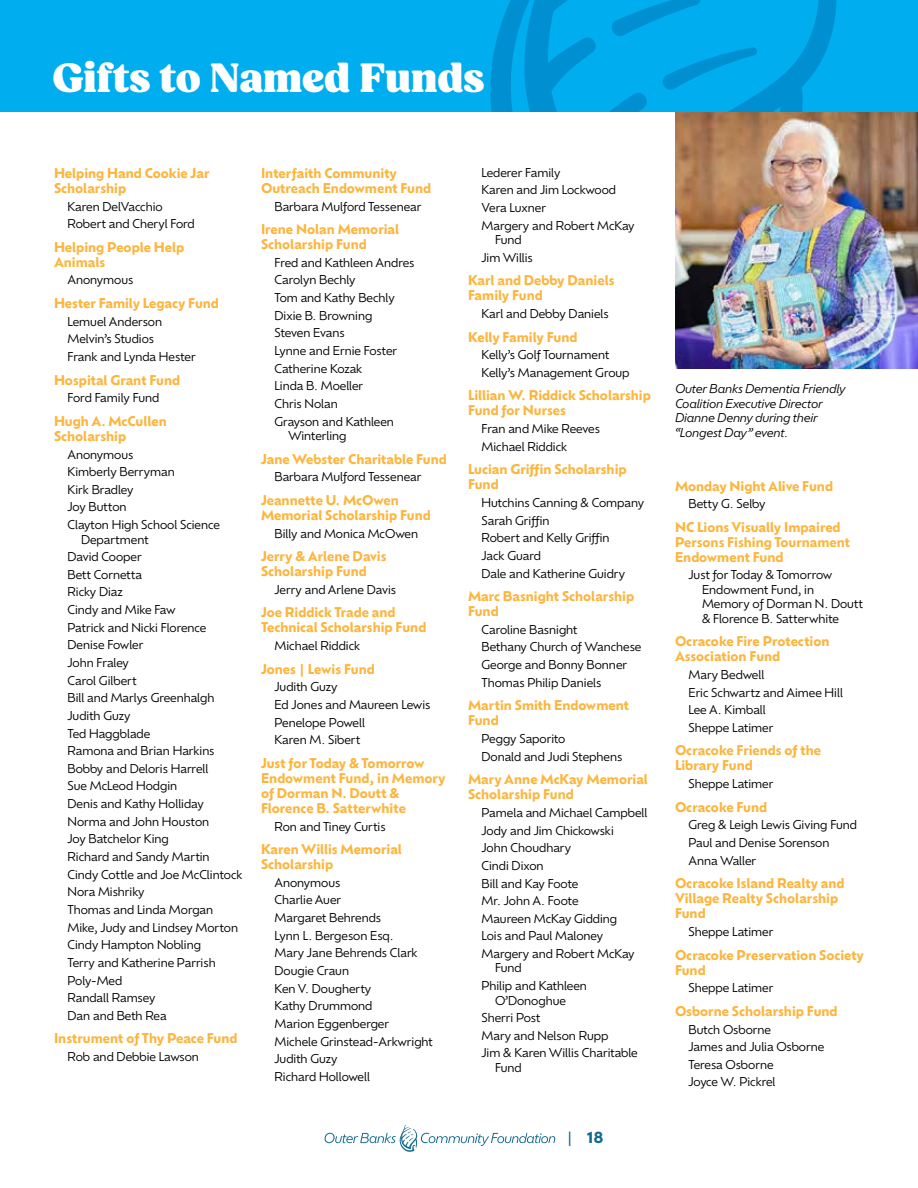
<style>
.page{position:relative;width:918px;height:1188px;background:#fff}
.page>*{position:absolute;margin:0;border:0;box-sizing:border-box;transform-origin:0 0}
.t1{font:900 42px "Fields";color:#fff}
.t2{font:700 15px "Ofelia Display";color:#146b92}
.t3{font:700 13.2px/15px "Ofelia Display";color:#fcb53d}
.t4{font:12px/17.7px "Ofelia Display";color:#000}
.t5{font:italic 12px/14.4px "Ofelia Display";color:#000}
.s1{font-weight:400}
</style>
<div class="page">
<svg style="left:325px;top:1125px;width:231px;height:27px"></svg>
<img style="left:675px;top:111px;width:243px;height:258px">
<div style="left:0;top:0;width:918px;height:111px;background:#00aeef"></div>
<svg style="left:490px;top:0;width:347px;height:111px"></svg>
<h1 class="t1" style="left:52px;top:53px;width:433px">Gifts to Named Funds</h1>
<p class="t3" style="left:54px;top:165px;width:157px">Helping Hand Cookie Jar<br>Scholarship</p>
<p class="t4" style="left:68px;top:197px;width:129px">Karen DelVacchio<br>Robert and Cheryl Ford</p>
<p class="t3" style="left:54px;top:239px;width:132px">Helping People Help<br>Animals</p>
<p class="t4" style="left:68px;top:270px;width:67px">Anonymous</p>
<p class="t3" style="left:54px;top:295px;width:166px">Hester Family Legacy Fund</p>
<p class="t4" style="left:68px;top:312px;width:130px">Lemuel Anderson<br>Melvin’s Studios<br>Frank and Lynda Hester</p>
<p class="t3" style="left:54px;top:372px;width:128px">Hospital Grant Fund</p>
<p class="t4" style="left:68px;top:388px;width:93px">Ford Family Fund</p>
<p class="t3" style="left:54px;top:413px;width:114px">Hugh A. McCullen<br>Scholarship</p>
<p class="t4" style="left:68px;top:445px;width:154px">Anonymous<br>Kimberly Berryman<br>Kirk Bradley<br>Joy Button<br>Clayton High School Science</p>
<p class="t4" style="left:68px;top:530px;width:177px;text-indent:14px">Department<br>David Cooper<br>Bett Cornetta<br>Ricky Diaz<br>Cindy and Mike Faw<br>Patrick and Nicki Florence<br>Denise Fowler<br>John Fraley<br>Carol Gilbert<br>Bill and Marlys Greenhalgh<br>Judith Guzy<br>Ted Haggblade<br>Ramona and Brian Harkins<br>Bobby and Deloris Harrell<br>Sue McLeod Hodgin<br>Denis and Kathy Holliday<br>Norma and John Houston<br>Joy Batchelor King<br>Richard and Sandy Martin<br>Cindy Cottle and Joe McClintock<br>Nora Mishriky<br>Thomas and Linda Morgan<br>Mike, Judy and Lindsey Morton<br>Cindy Hampton Nobling<br>Terry and Katherine Parrish<br>Poly-Med<br>Randall Ramsey<br>Dan and Beth Rea</p>
<p class="t3" style="left:54px;top:1030px;width:185px">Instrument of Thy Peace Fund</p>
<p class="t4" style="left:68px;top:1047px;width:133px">Rob and Debbie Lawson</p>
<p class="t3" style="left:261px;top:165px;width:172px">Interfaith Community<br>Outreach Endowment Fund</p>
<p class="t4" style="left:274px;top:197px;width:148px">Barbara Mulford Tessenear</p>
<p class="t3" style="left:261px;top:221px;width:140px">Irene Nolan Memorial<br>Scholarship Fund</p>
<p class="t4" style="left:274px;top:253px;width:141px">Fred and Kathleen Andres<br>Carolyn Bechly<br>Tom and Kathy Bechly<br>Dixie B. Browning<br>Steven Evans<br>Lynne and Ernie Foster<br>Catherine Kozak<br>Linda B. Moeller<br>Chris Nolan<br>Grayson and Kathleen</p>
<p class="t4" style="left:288px;top:426px;width:60px">Winterling</p>
<p class="t3" style="left:261px;top:451px;width:187px">Jane Webster Charitable Fund</p>
<p class="t4" style="left:274px;top:467px;width:148px">Barbara Mulford Tessenear</p>
<p class="t3" style="left:261px;top:492px;width:171px">Jeannette U. McOwen<br>Memorial Scholarship Fund</p>
<p class="t4" style="left:274px;top:524px;width:145px">Billy and Monica McOwen</p>
<p class="t3" style="left:261px;top:548px;width:127px">Jerry &amp; Arlene Davis<br>Scholarship Fund</p>
<p class="t4" style="left:274px;top:580px;width:123px">Jerry and Arlene Davis</p>
<p class="t3" style="left:261px;top:604px;width:167px">Joe Riddick Trade and<br>Technical Scholarship Fund</p>
<p class="t4" style="left:274px;top:636px;width:87px">Michael Riddick</p>
<p class="t3" style="left:261px;top:661px;width:115px">Jones | Lewis Fund</p>
<p class="t4" style="left:274px;top:677px;width:158px">Judith Guzy<br>Ed Jones and Maureen Lewis<br>Penelope Powell<br>Karen M. Sibert</p>
<p class="t3" style="left:261px;top:755px;width:186px">Just for Today &amp; Tomorrow<br>Endowment Fund, in Memory of Dorman N. Doutt &amp;<br>Florence B. Satterwhite</p>
<p class="t4" style="left:274px;top:817px;width:113px">Ron and Tiney Curtis</p>
<p class="t3" style="left:261px;top:841px;width:142px">Karen Willis Memorial<br>Scholarship</p>
<p class="t4" style="left:274px;top:873px;width:160px">Anonymous<br>Charlie Auer<br>Margaret Behrends<br>Lynn L. Bergeson Esq.<br>Mary Jane Behrends Clark<br>Dougie Craun<br>Ken V. Dougherty<br>Kathy Drummond<br>Marion Eggenberger<br>Michele Grinstead-Arkwright<br>Judith Guzy<br>Richard Hollowell</p>
<p class="t4" style="left:482px;top:163px;width:155px">Lederer Family<br>Karen and Jim Lockwood<br>Vera Luxner<br>Margery and Robert McKay</p>
<p class="t4" style="left:482px;top:230px;width:53px;text-align:center">Fund<br>Jim Willis</p>
<p class="t3" style="left:468px;top:272px;width:148px">Karl and Debby Daniels<br>Family Fund</p>
<p class="t4" style="left:482px;top:304px;width:129px">Karl and Debby Daniels</p>
<p class="t3" style="left:468px;top:328px;width:111px">Kelly Family Fund</p>
<p class="t4" style="left:482px;top:345px;width:150px">Kelly’s Golf Tournament<br>Kelly’s Management Group</p>
<p class="t3" style="left:468px;top:387px;width:184px">Lillian W. Riddick Scholarship<br>Fund for Nurses</p>
<p class="t4" style="left:482px;top:419px;width:120px">Fran and Mike Reeves<br>Michael Riddick</p>
<p class="t3" style="left:468px;top:461px;width:160px">Lucian Griffin Scholarship<br>Fund</p>
<p class="t4" style="left:482px;top:493px;width:164px">Hutchins Canning &amp; Company<br>Sarah Griffin<br>Robert and Kelly Griffin<br>Jack Guard<br>Dale and Katherine Guidry</p>
<p class="t3" style="left:468px;top:588px;width:168px">Marc Basnight Scholarship<br>Fund</p>
<p class="t4" style="left:482px;top:620px;width:161px">Caroline Basnight<br>Bethany Church of Wanchese<br>George and Bonny Bonner<br>Thomas Philip Daniels</p>
<p class="t3" style="left:468px;top:697px;width:163px">Martin Smith Endowment<br>Fund</p>
<p class="t4" style="left:482px;top:729px;width:142px">Peggy Saporito<br>Donald and Judi Stephens</p>
<p class="t3" style="left:468px;top:771px;width:181px">Mary Anne McKay Memorial<br>Scholarship Fund</p>
<p class="t4" style="left:482px;top:803px;width:167px">Pamela and Michael Campbell<br>Jody and Jim Chickowski<br>John Choudhary<br>Cindi Dixon<br>Bill and Kay Foote<br>Mr. John A. Foote<br>Maureen McKay Gidding<br>Lois and Paul Maloney<br>Margery and Robert McKay</p>
<p class="t4" style="left:482px;top:958px;width:107px;text-indent:14px">Fund<br>Philip and Kathleen</p>
<p class="t4" style="left:482px;top:990px;width:158px;text-indent:14px">O’Donoghue<br>Sherri Post<br>Mary and Nelson Rupp<br>Jim &amp; Karen Willis Charitable</p>
<p class="t4" style="left:495px;top:1058px;width:28px">Fund</p>
<p class="t2" style="left:567px;top:1126px;width:38px"><span class="s1">|</span> 18</p>
<p class="t5" style="left:675px;top:381px;width:172px">Outer Banks Dementia Friendly<br>Coalition Executive Director<br>Dianne Denny during their “Longest Day” event.</p>
<p class="t3" style="left:675px;top:477px;width:159px">Monday Night Alive Fund</p>
<p class="t4" style="left:688px;top:494px;width:79px">Betty G. Selby</p>
<p class="t3" style="left:675px;top:519px;width:177px">NC Lions Visually Impaired<br>Persons Fishing Tournament<br>Endowment Fund</p>
<p class="t4" style="left:702px;top:567px;width:162px;line-height:14.4px;text-indent:-14px">Just for Today &amp; Tomorrow<br>Endowment Fund, in<br>Memory of Dorman N. Doutt &amp; Florence B. Satterwhite</p>
<p class="t3" style="left:675px;top:633px;width:156px">Ocracoke Fire Protection<br>Association Fund</p>
<p class="t4" style="left:688px;top:665px;width:156px">Mary Bedwell<br>Eric Schwartz and Aimee Hill<br>Lee A. Kimball<br>Sheppe Latimer</p>
<p class="t3" style="left:675px;top:742px;width:148px">Ocracoke Friends of the<br>Library Fund</p>
<p class="t4" style="left:688px;top:774px;width:86px">Sheppe Latimer</p>
<p class="t3" style="left:675px;top:799px;width:94px">Ocracoke Fund</p>
<p class="t4" style="left:688px;top:815px;width:170px">Greg &amp; Leigh Lewis Giving Fund<br>Paul and Denise Sorenson<br>Anna Waller</p>
<p class="t3" style="left:675px;top:875px;width:171px">Ocracoke Island Realty and<br>Village Realty Scholarship<br>Fund</p>
<p class="t4" style="left:688px;top:922px;width:86px">Sheppe Latimer</p>
<p class="t3" style="left:675px;top:947px;width:191px">Ocracoke Preservation Society<br>Fund</p>
<p class="t4" style="left:688px;top:978px;width:86px">Sheppe Latimer</p>
<p class="t3" style="left:675px;top:1003px;width:164px">Osborne Scholarship Fund</p>
<p class="t4" style="left:688px;top:1020px;width:137px">Butch Osborne<br>James and Julia Osborne<br>Teresa Osborne<br>Joyce W. Pickrel</p>
</div>
